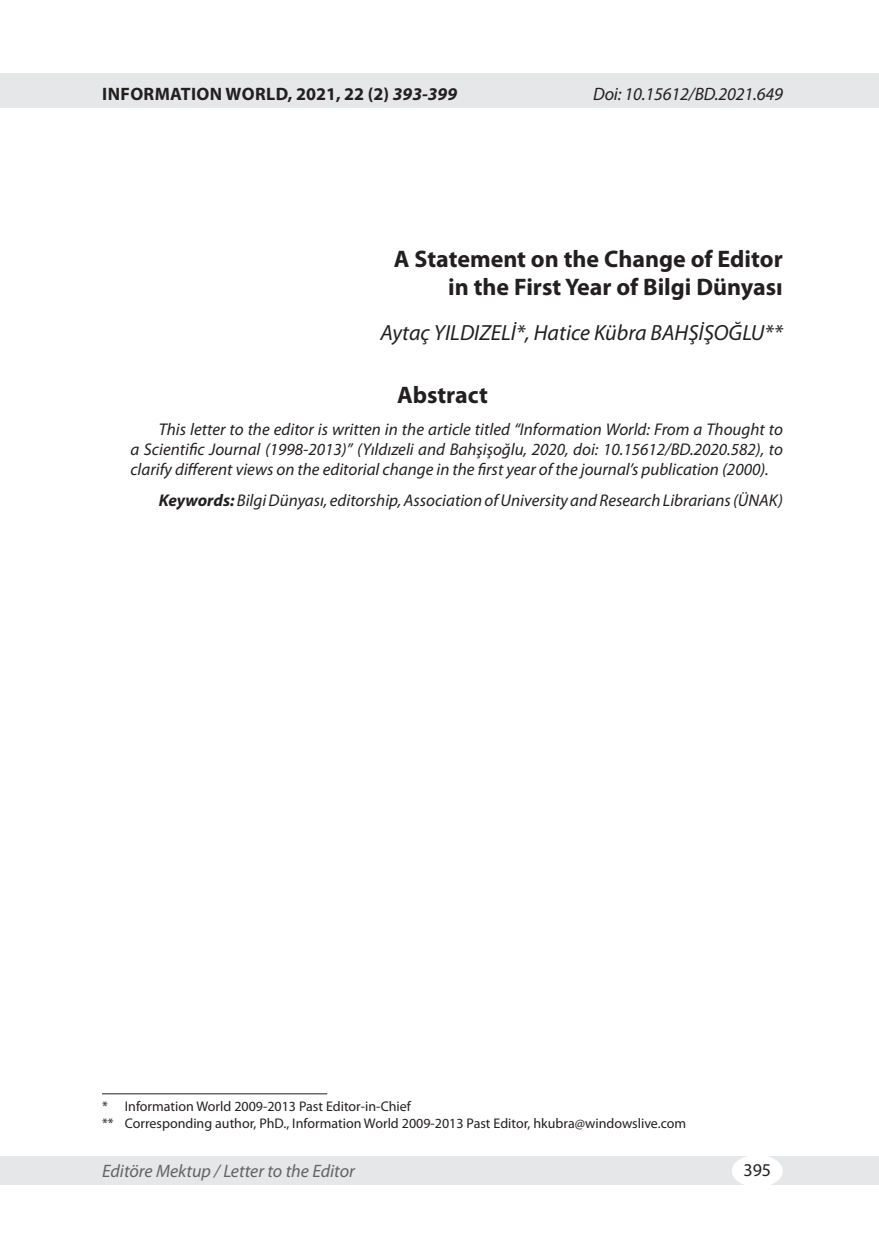
<style>
.page{position:relative;width:879px;height:1253px;background:#fff}
.page>*{position:absolute;margin:0;border:0;box-sizing:border-box;transform-origin:0 0}
.t1{font:700 24px/28px "Myriad Pro";color:#231f20;text-align:right}
.t2{font:italic 22px "Myriad Pro";color:#231f20}
.t3{font:700 18px "Myriad Pro";letter-spacing:.02em;color:#231f20}
.t4{font:italic 18px "Myriad Pro";color:#636366}
.t5{font:italic 18px "Myriad Pro";letter-spacing:-.01em;color:#231f20}
.t6{font:18px "Myriad Pro";color:#231f20}
.t7{font:italic 17px/20px "Myriad Pro";color:#231f20;text-align:justify}
.t8{font:14px/16.8px "Myriad Pro";color:#231f20}
.s1{font-style:italic}
.s2{font-weight:700}
</style>
<div class="page">
<div style="left:0;top:74px;width:879px;height:34px;background:#e6e7e9"></div>
<div style="left:0;top:1156px;width:879px;height:28px;background:#e6e7e9"></div>
<div style="left:732px;top:1155px;width:51px;height:32px;background:#fff;border-radius:50%"></div>
<hr style="left:102px;top:1093px;width:225px;height:1px;background:#231f20">
<p class="t3" style="left:102px;top:82px;width:356px">INFORMATION WORLD, 2021, 22 (2) <span class="s1">393-399</span></p>
<p class="t5" style="left:593px;top:83px;width:191px">Doi: 10.15612/BD.2021.649</p>
<h1 class="t1" style="left:394px;top:245px;width:390px">A Statement on the Change of Editor in the First Year of Bilgi Dünyası</h1>
<p class="t2" style="left:380px;top:319px;width:404px">Aytaç YILDIZELİ*, Hatice Kübra BAHŞİŞOĞLU**</p>
<h1 class="t1" style="left:397px;top:381px;width:92px">Abstract</h1>
<p class="t7" style="left:130px;top:419px;width:654px;text-indent:28px">This letter to the editor is written in the article titled “Information World: From a Thought to a Scientific Journal (1998-2013)” (Yıldızeli and Bahşişoğlu, 2020, doi: 10.15612/BD.2020.582), to clarify different views on the editorial change in the first year of the journal’s publication (2000).</p>
<p class="t7" style="left:159px;top:490px;width:625px"><span class="s2">Keywords:</span> Bilgi Dünyası, editorship, Association of University and Research Librarians (ÜNAK)</p>
<p class="t8" style="left:102px;top:1098px;width:586px">* Information World 2009-2013 Past Editor-in-Chief<br>** Corresponding author, PhD., Information World 2009-2013 Past Editor, hkubra@windowslive.com</p>
<p class="t4" style="left:102px;top:1160px;width:254px">Editöre Mektup / Letter to the Editor</p>
<p class="t6" style="left:743px;top:1159px;width:29px">395</p>
</div>
